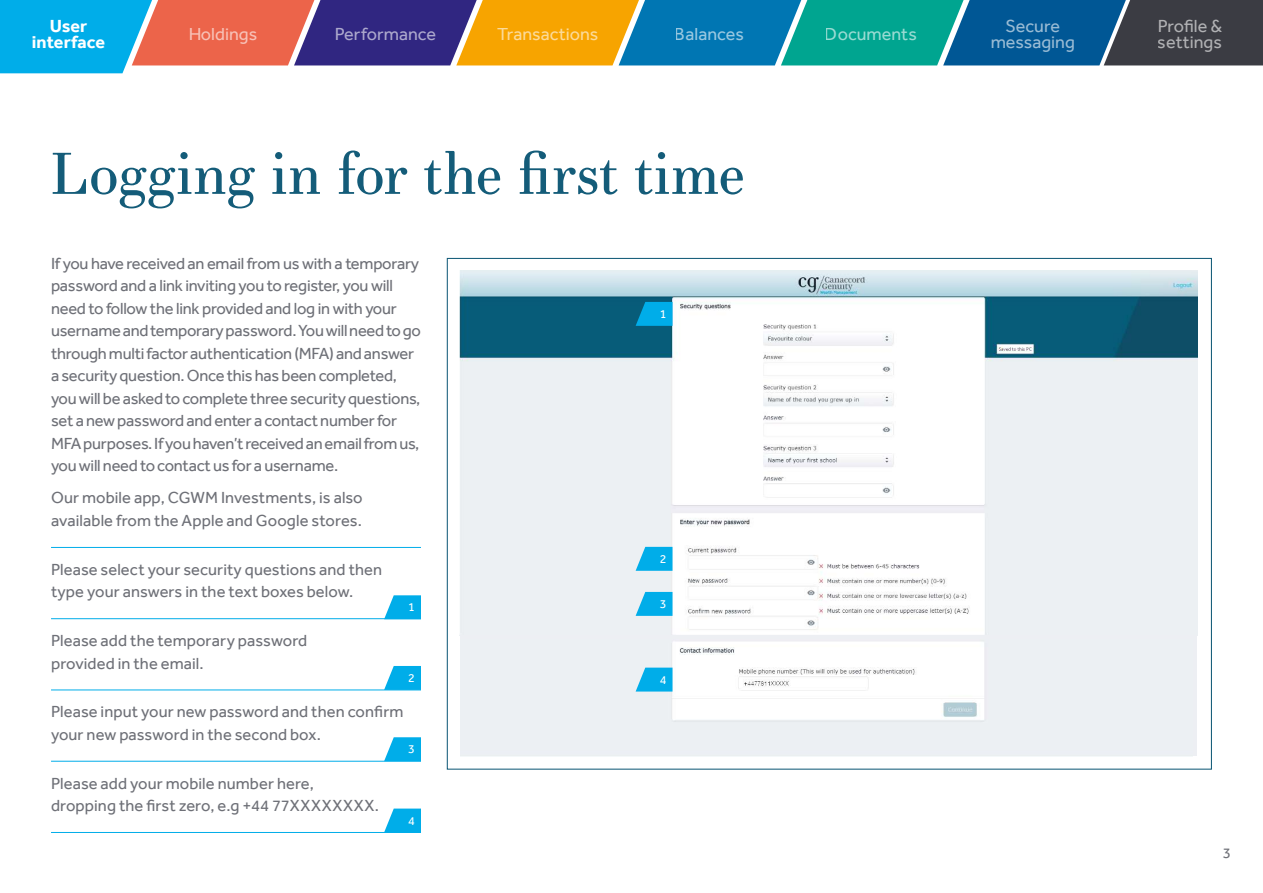
<style>
.page{position:relative;width:1263px;height:893px;background:#fff}
.page>*{position:absolute;margin:0;border:0;box-sizing:border-box;transform-origin:0 0}
.t1{font:57px "Essonnes Text";color:#145c79}
.t2{font:18px/16.5px "Effra";color:#fff;text-align:center}
.t3{font:700 18px/16.5px "Effra";color:#fff;text-align:center}
.t4{font:16.5px/22.5px "Effra";letter-spacing:-.015em;color:#6e7077}
.t5{font:16.5px/22.5px "Effra";letter-spacing:.005em;color:#6e7077}
.t6{font:15px "Effra";color:#6e7077}
.t7{font:12.3px "Effra";color:#fff}
</style>
<div class="page">
<img style="left:459px;top:271px;width:738px;height:365px">
<div style="left:461px;top:636px;width:736px;height:120px;background:#edeff3"></div>
<img style="left:635px;top:642px;width:349px;height:80px">
<svg style="left:636px;top:302px;width:46px;height:24px"></svg>
<svg style="left:636px;top:547px;width:46px;height:24px"></svg>
<svg style="left:636px;top:592px;width:46px;height:24px"></svg>
<svg style="left:636px;top:668px;width:46px;height:23px"></svg>
<hr style="left:51px;top:547px;width:370px;height:1px;background:#00ade9">
<hr style="left:51px;top:618px;width:370px;height:1px;background:#00ade9">
<hr style="left:51px;top:690px;width:370px;height:1px;background:#00ade9">
<hr style="left:51px;top:761px;width:370px;height:1px;background:#00ade9">
<hr style="left:51px;top:832px;width:370px;height:1px;background:#00ade9">
<svg style="left:384px;top:595px;width:37px;height:24px"></svg>
<svg style="left:384px;top:666px;width:37px;height:24px"></svg>
<svg style="left:384px;top:737px;width:37px;height:24px"></svg>
<svg style="left:384px;top:809px;width:37px;height:23px"></svg>
<svg style="left:0;top:0;width:1263px;height:73px;background:#5f828a"></svg>
<p class="t3" style="left:32px;top:18px;width:75px">User interface</p>
<p class="t2" style="left:188px;top:26px;width:71px">Holdings</p>
<p class="t2" style="left:334px;top:26px;width:103px">Performance</p>
<p class="t2" style="left:497px;top:26px;width:103px">Transactions</p>
<p class="t2" style="left:675px;top:26px;width:71px">Balances</p>
<p class="t2" style="left:825px;top:26px;width:94px">Documents</p>
<p class="t2" style="left:990px;top:18px;width:86px">Secure messaging</p>
<p class="t2" style="left:1157px;top:18px;width:66px;text-align:left">Profile &amp; settings</p>
<h1 class="t1" style="left:51px;top:132px;width:695px">Logging in for the first time</h1>
<p class="t4" style="left:51px;top:252px;width:371px">If you have received an email from us with a temporary password and a link inviting you to register, you will need to follow the link provided and log in with your username and temporary password. You will need to go through multi factor authentication (MFA) and answer a security question. Once this has been completed, you will be asked to complete three security questions, set a new password and enter a contact number for MFA purposes. If you haven’t received an email from us, you will need to contact us for a username.</p>
<p class="t5" style="left:51px;top:486px;width:313px">Our mobile app, CGWM Investments, is also available from the Apple and Google stores.</p>
<p class="t5" style="left:51px;top:558px;width:333px">Please select your security questions and then type your answers in the text boxes below.</p>
<p class="t5" style="left:51px;top:629px;width:258px">Please add the temporary password provided in the email.</p>
<p class="t5" style="left:51px;top:700px;width:354px">Please input your new password and then confirm your new password in the second box.</p>
<p class="t5" style="left:51px;top:772px;width:330px">Please add your mobile number here, dropping the first zero, e.g +44 77XXXXXXXX.</p>
<p class="t7" style="left:408px;top:600px;width:8px">1</p>
<p class="t7" style="left:408px;top:671px;width:8px">2</p>
<p class="t7" style="left:408px;top:742px;width:8px">3</p>
<p class="t7" style="left:408px;top:813px;width:8px">4</p>
<p class="t7" style="left:660px;top:307px;width:8px">1</p>
<p class="t7" style="left:660px;top:551px;width:8px">2</p>
<p class="t7" style="left:660px;top:597px;width:8px">3</p>
<p class="t7" style="left:660px;top:672px;width:8px">4</p>
<p class="t6" style="left:1223px;top:844px;width:10px">3</p>
</div>
